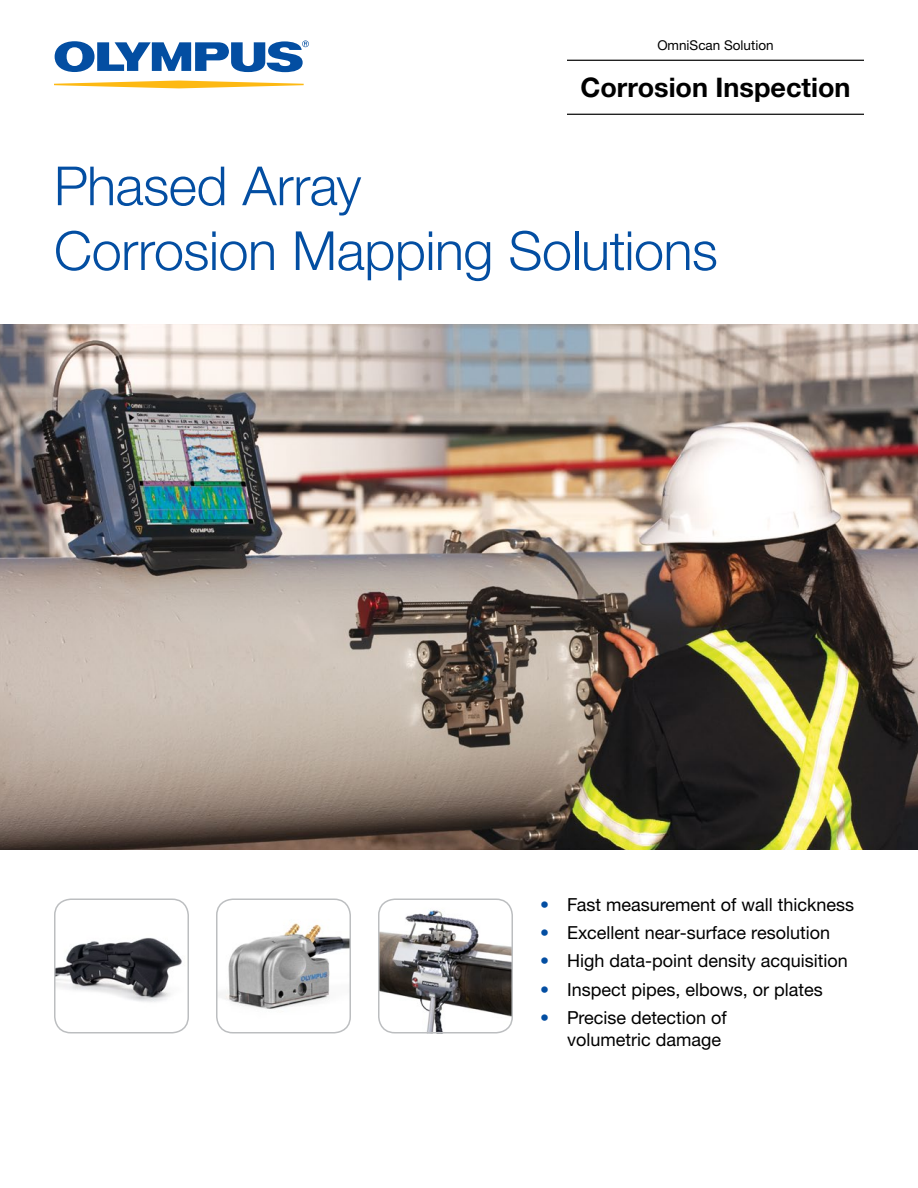
<style>
.page{position:relative;width:918px;height:1188px;background:#fff}
.page>*{position:absolute;margin:0;border:0;box-sizing:border-box;transform-origin:0 0}
.Cover_Title_1{font:300 54px/64.8px "Helvetica Neue LTW1 G";letter-spacing:-.01em;color:#034ea2}
.Title_0{font:700 27px "Helvetica Neue LTW1 G";color:#000}
.t1{font:18px/21.6px "Helvetica Neue LTW1 G";color:#000}
.Title_00{font:13.5px "Helvetica Neue LTW1 G";color:#000}
.s1{color:#034ea2}
</style>
<div class="page">
<svg style="left:54px;top:81px;width:250px;height:7px"></svg>
<svg style="left:55px;top:41px;width:254px;height:31px"></svg>
<img style="left:380px;top:901px;width:130px;height:130px">
<div style="left:378px;top:898px;width:135px;height:136px;border:2px solid #bcbec0;border-radius:16px"></div>
<img style="left:218px;top:901px;width:130px;height:130px">
<div style="left:216px;top:898px;width:135px;height:136px;border:2px solid #bcbec0;border-radius:16px"></div>
<img style="left:57px;top:938px;width:125px;height:64px">
<div style="left:54px;top:898px;width:135px;height:136px;border:2px solid #bcbec0;border-radius:16px"></div>
<img style="left:0;top:325px;width:918px;height:525px">
<hr style="left:567px;top:60px;width:297px;height:1px;background:#000">
<hr style="left:567px;top:114px;width:297px;height:1px;background:#000">
<p class="Title_00" style="left:657px;top:37px;width:118px">OmniScan Solution</p>
<p class="Title_0" style="left:580px;top:71px;width:272px">Corrosion Inspection</p>
<p class="Cover_Title_1" style="left:54px;top:153px;width:665px">Phased Array<br>Corrosion Mapping Solutions</p>
<p class="t1" style="left:540px;top:893px;width:315px"><span class="s1">•</span> Fast measurement of wall thickness</p>
<p class="t1" style="left:540px;top:922px;width:291px"><span class="s1">•</span> Excellent near-surface resolution</p>
<p class="t1" style="left:540px;top:950px;width:309px"><span class="s1">•</span> High data-point density acquisition</p>
<p class="t1" style="left:540px;top:978px;width:284px"><span class="s1">•</span> Inspect pipes, elbows, or plates</p>
<p class="t1" style="left:567px;top:1007px;width:161px;text-indent:-27px"><span class="s1">•</span> Precise detection of volumetric damage</p>
</div>
